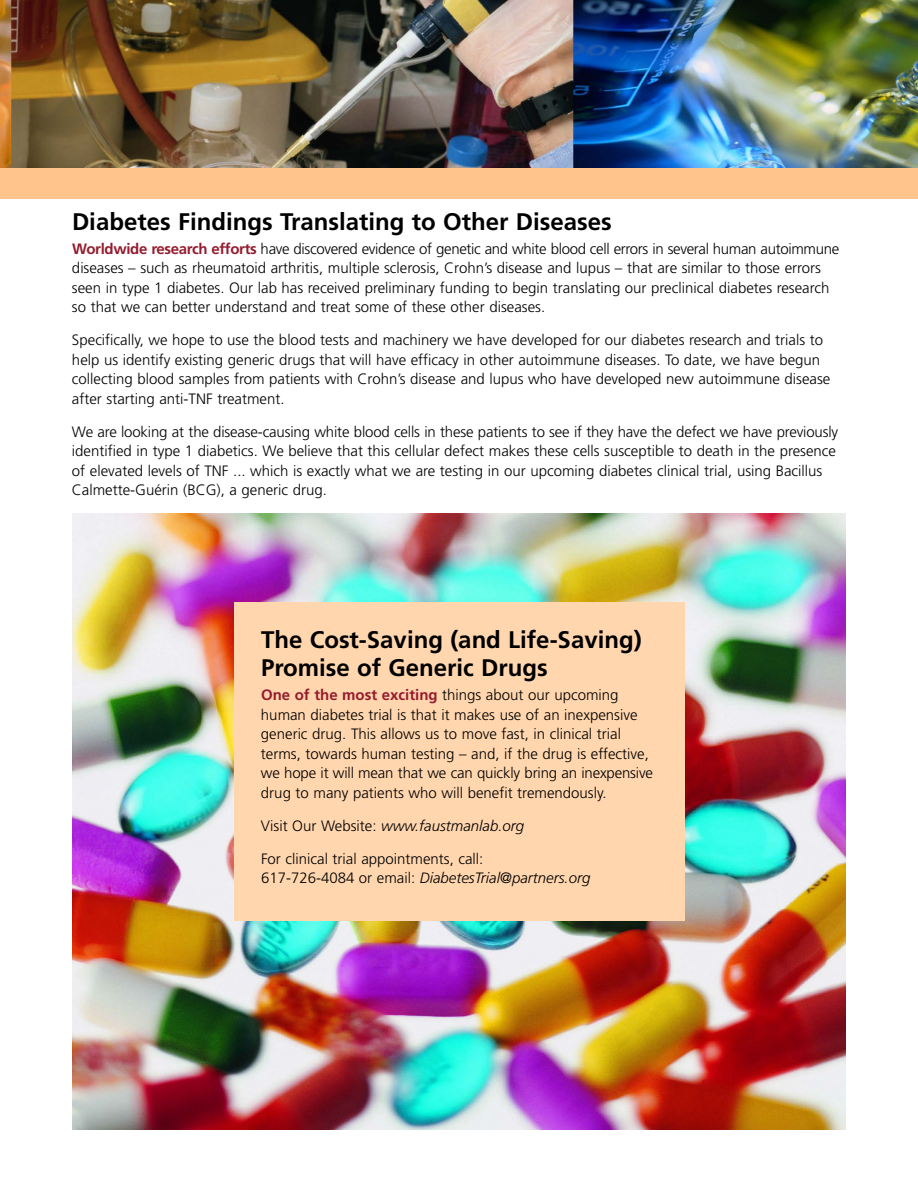
<style>
.page{position:relative;width:918px;height:1188px;background:#fff}
.page>*{position:absolute;margin:0;border:0;box-sizing:border-box;transform-origin:0 0}
.t1{font:700 24px/28.5px "Frutiger";color:#000}
.t2{font:300 15px/19.5px "Frutiger";color:#000}
.t3{font:italic 300 15px "Frutiger";color:#000}
.s1{font-weight:700;color:#951c2e}
.s2{font-style:normal}
.s3{font-style:italic}
</style>
<div class="page">
<div style="left:0;top:167px;width:918px;height:32px;background:#ffc48b"></div>
<img style="left:72px;top:513px;width:774px;height:617px">
<div style="left:234px;top:603px;width:451px;height:318px;background:#ffd6ae"></div>
<img style="left:0;top:0;width:918px;height:168px">
<h1 class="t1" style="left:72px;top:209px;width:541px">Diabetes Findings Translating to Other Diseases</h1>
<p class="t2" style="left:72px;top:240px;width:769px"><span class="s1">Worldwide research efforts</span> have discovered evidence of genetic and white blood cell errors in several human autoimmune diseases – such as rheumatoid arthritis, multiple sclerosis, Crohn’s disease and lupus – that are similar to those errors seen in type 1 diabetes. Our lab has received preliminary funding to begin translating our preclinical diabetes research so that we can better understand and treat some of these other diseases.</p>
<p class="t2" style="left:72px;top:331px;width:760px">Specifically, we hope to use the blood tests and machinery we have developed for our diabetes research and trials to help us identify existing generic drugs that will have efficacy in other autoimmune diseases. To date, we have begun collecting blood samples from patients with Crohn’s disease and lupus who have developed new autoimmune disease after starting anti-TNF treatment.</p>
<p class="t2" style="left:72px;top:423px;width:768px">We are looking at the disease-causing white blood cells in these patients to see if they have the defect we have previously identified in type 1 diabetics. We believe that this cellular defect makes these cells susceptible to death in the presence of elevated levels of TNF ... which is exactly what we are testing in our upcoming diabetes clinical trial, using Bacillus Calmette-Guérin (BCG), a generic drug.</p>
<h1 class="t1" style="left:261px;top:627px;width:382px">The Cost-Saving (and Life-Saving)<br>Promise of Generic Drugs</h1>
<p class="t2" style="left:261px;top:686px;width:394px"><span class="s1">One of the most exciting</span> things about our upcoming human diabetes trial is that it makes use of an inexpensive generic drug. This allows us to move fast, in clinical trial terms, towards human testing – and, if the drug is effective, we hope it will mean that we can quickly bring an inexpensive drug to many patients who will benefit tremendously.</p>
<p class="t3" style="left:261px;top:819px;width:265px"><span class="s2">Visit Our Website:</span> www.faustmanlab.org</p>
<p class="t2" style="left:261px;top:850px;width:331px">For clinical trial appointments, call:<br>617-726-4084 or email: <span class="s3">DiabetesTrial@partners.org</span></p>
</div>
